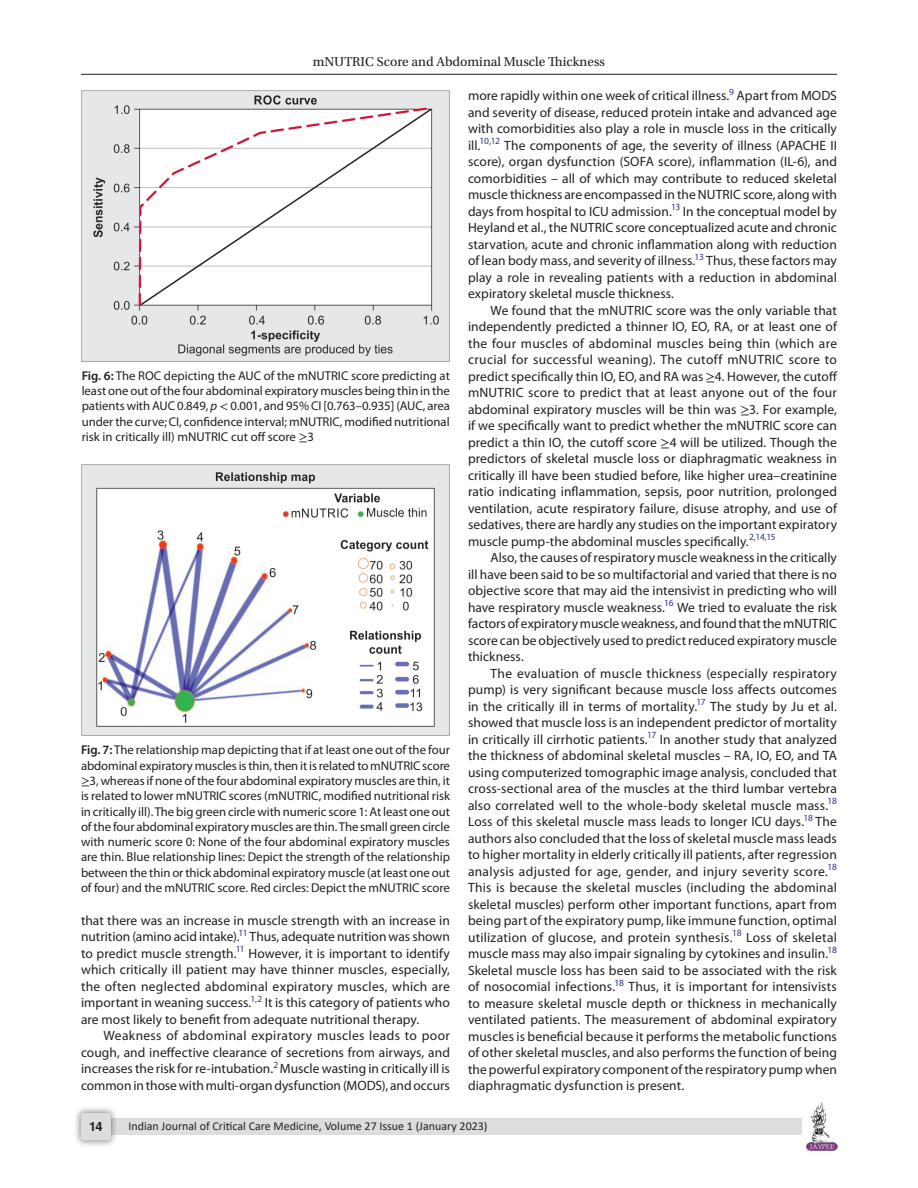
<style>
.page{position:relative;width:918px;height:1188px;background:#fff}
.page>*{position:absolute;margin:0;border:0;box-sizing:border-box;transform-origin:0 0}
.Para-Indent{font:13.5px/16.5px "Myriad Pro";letter-spacing:.005em;color:#231f20;text-align:justify}
.Para-NoIndent{font:13.5px/16.5px "Myriad Pro";letter-spacing:.005em;color:#231f20;text-align:justify}
.t1{font:13.5px "Utopia Std";color:#231f20}
.FigCaption{font:12.75px/15.3px "Myriad Pro";color:#231f20;text-align:justify}
.t2{font:700 12.75px "Helvetica LT Std";color:#231f20}
.t3{font:12px "Calibri";color:#231f20}
.s1{font-weight:600}
.s2{font-style:italic}
.s3{font-family:"STIX General"}
</style>
<div class="page">
<hr style="left:81px;top:74px;width:756px;height:1px;background:#231f20">
<img style="left:807px;top:1103px;width:30px;height:48px">
<div style="left:96px;top:1119px;width:706px;height:16px;background:#dcdddf"></div>
<div style="left:73px;top:1106px;width:45px;height:41px;background:#231f20;opacity:.61"></div>
<div style="left:81px;top:1113px;width:30px;height:27px;background:#dcdddf;border-radius:2px"></div>
<img style="left:82px;top:90px;width:368px;height:271px">
<img style="left:81px;top:465px;width:368px;height:271px">
<p class="t1" style="left:313px;top:55px;width:294px">mNUTRIC Score and Abdominal Muscle Thickness</p>
<p class="FigCaption" style="left:82px;top:368px;width:370px"><span class="s1">Fig. 6:</span> The ROC depicting the AUC of the mNUTRIC score predicting at least one out of the four abdominal expiratory muscles being thin in the patients with AUC 0.849, <span class="s2">p</span> <span class="s3">&lt;</span> 0.001, and 95% CI [0.763–0.935] (AUC, area under the curve; CI, confidence interval; mNUTRIC, modified nutritional risk in critically ill) mNUTRIC cut off score <span class="s3">≥</span>3</p>
<p class="FigCaption" style="left:81px;top:742px;width:371px"><span class="s1">Fig. 7:</span> The relationship map depicting that if at least one out of the four abdominal expiratory muscles is thin, then it is related to mNUTRIC score <span class="s3">≥</span>3, whereas if none of the four abdominal expiratory muscles are thin, it is related to lower mNUTRIC scores (mNUTRIC, modified nutritional risk in critically ill). The big green circle with numeric score 1: At least one out of the four abdominal expiratory muscles are thin. The small green circle with numeric score 0: None of the four abdominal expiratory muscles are thin. Blue relationship lines: Depict the strength of the relationship between the thin or thick abdominal expiratory muscle (at least one out of four) and the mNUTRIC score. Red circles: Depict the mNUTRIC score</p>
<p class="Para-NoIndent" style="left:81px;top:912px;width:371px">that there was an increase in muscle strength with an increase in nutrition (amino acid intake).<sup>11</sup> Thus, adequate nutrition was shown to predict muscle strength.<sup>11</sup> However, it is important to identify which critically ill patient may have thinner muscles, especially, the often neglected abdominal expiratory muscles, which are important in weaning success.<sup>1,2</sup> It is this category of patients who are most likely to benefit from adequate nutritional therapy.</p>
<p class="Para-Indent" style="left:81px;top:1027px;width:371px;text-indent:22px">Weakness of abdominal expiratory muscles leads to poor cough, and ineffective clearance of secretions from airways, and increases the risk for re-intubation.<sup>2</sup>Muscle wasting in critically ill is common in those with multi-organ dysfunction (MODS), and occurs</p>
<p class="Para-Indent" style="left:468px;top:87px;width:371px">more rapidly within one week of critical illness.<sup>9</sup> Apart from MODS and severity of disease, reduced protein intake and advanced age with comorbidities also play a role in muscle loss in the critically ill.<sup>10,12</sup> The components of age, the severity of illness (APACHE II score), organ dysfunction (SOFA score), inflammation (IL-6), and comorbidities – all of which may contribute to reduced skeletal muscle thickness are encompassed in the NUTRIC score, along with days from hospital to ICU admission.<sup>13</sup> In the conceptual model by Heyland et al., the NUTRIC score conceptualized acute and chronic starvation, acute and chronic inflammation along with reduction of lean body mass, and severity of illness.<sup>13</sup> Thus, these factors may play a role in revealing patients with a reduction in abdominal expiratory skeletal muscle thickness.</p>
<p class="Para-Indent" style="left:468px;top:302px;width:371px;text-indent:22px">We found that the mNUTRIC score was the only variable that independently predicted a thinner IO, EO, RA, or at least one of the four muscles of abdominal muscles being thin (which are crucial for successful weaning). The cutoff mNUTRIC score to predict specifically thin IO, EO, and RA was <span class="s3">≥</span>4. However, the cutoff mNUTRIC score to predict that at least anyone out of the four abdominal expiratory muscles will be thin was <span class="s3">≥</span>3. For example, if we specifically want to predict whether the mNUTRIC score can predict a thin IO, the cutoff score <span class="s3">≥</span>4 will be utilized. Though the predictors of skeletal muscle loss or diaphragmatic weakness in critically ill have been studied before, like higher urea–creatinine ratio indicating inflammation, sepsis, poor nutrition, prolonged ventilation, acute respiratory failure, disuse atrophy, and use of sedatives, there are hardly any studies on the important expiratory muscle pump-the abdominal muscles specifically.<sup>2,14,15</sup></p>
<p class="Para-Indent" style="left:468px;top:549px;width:371px;text-indent:22px">Also, the causes of respiratory muscle weakness in the critically ill have been said to be so multifactorial and varied that there is no objective score that may aid the intensivist in predicting who will have respiratory muscle weakness.<sup>16</sup> We tried to evaluate the risk factors of expiratory muscle weakness, and found that the mNUTRIC score can be objectively used to predict reduced expiratory muscle thickness.</p>
<p class="Para-Indent" style="left:468px;top:665px;width:371px;text-indent:22px">The evaluation of muscle thickness (especially respiratory pump) is very significant because muscle loss affects outcomes in the critically ill in terms of mortality.<sup>17</sup> The study by Ju et al. showed that muscle loss is an independent predictor of mortality in critically ill cirrhotic patients.<sup>17</sup> In another study that analyzed the thickness of abdominal skeletal muscles – RA, IO, EO, and TA using computerized tomographic image analysis, concluded that cross-sectional area of the muscles at the third lumbar vertebra also correlated well to the whole-body skeletal muscle mass.<sup>18<br></sup>Loss of this skeletal muscle mass leads to longer ICU days.<sup>18</sup> The authors also concluded that the loss of skeletal muscle mass leads to higher mortality in elderly critically ill patients, after regression analysis adjusted for age, gender, and injury severity score.<sup>18<br></sup>This is because the skeletal muscles (including the abdominal skeletal muscles) perform other important functions, apart from being part of the expiratory pump, like immune function, optimal utilization of glucose, and protein synthesis.<sup>18</sup> Loss of skeletal muscle mass may also impair signaling by cytokines and insulin.<sup>18<br></sup>Skeletal muscle loss has been said to be associated with the risk of nosocomial infections.<sup>18</sup> Thus, it is important for intensivists to measure skeletal muscle depth or thickness in mechanically ventilated patients. The measurement of abdominal expiratory muscles is beneficial because it performs the metabolic functions of other skeletal muscles, and also performs the function of being the powerful expiratory component of the respiratory pump when diaphragmatic dysfunction is present.</p>
<p class="t2" style="left:89px;top:1119px;width:15px">14</p>
<p class="t3" style="left:128px;top:1117px;width:361px">Indian Journal of Critical Care Medicine, Volume 27 Issue 1 (January 2023)</p>
</div>
